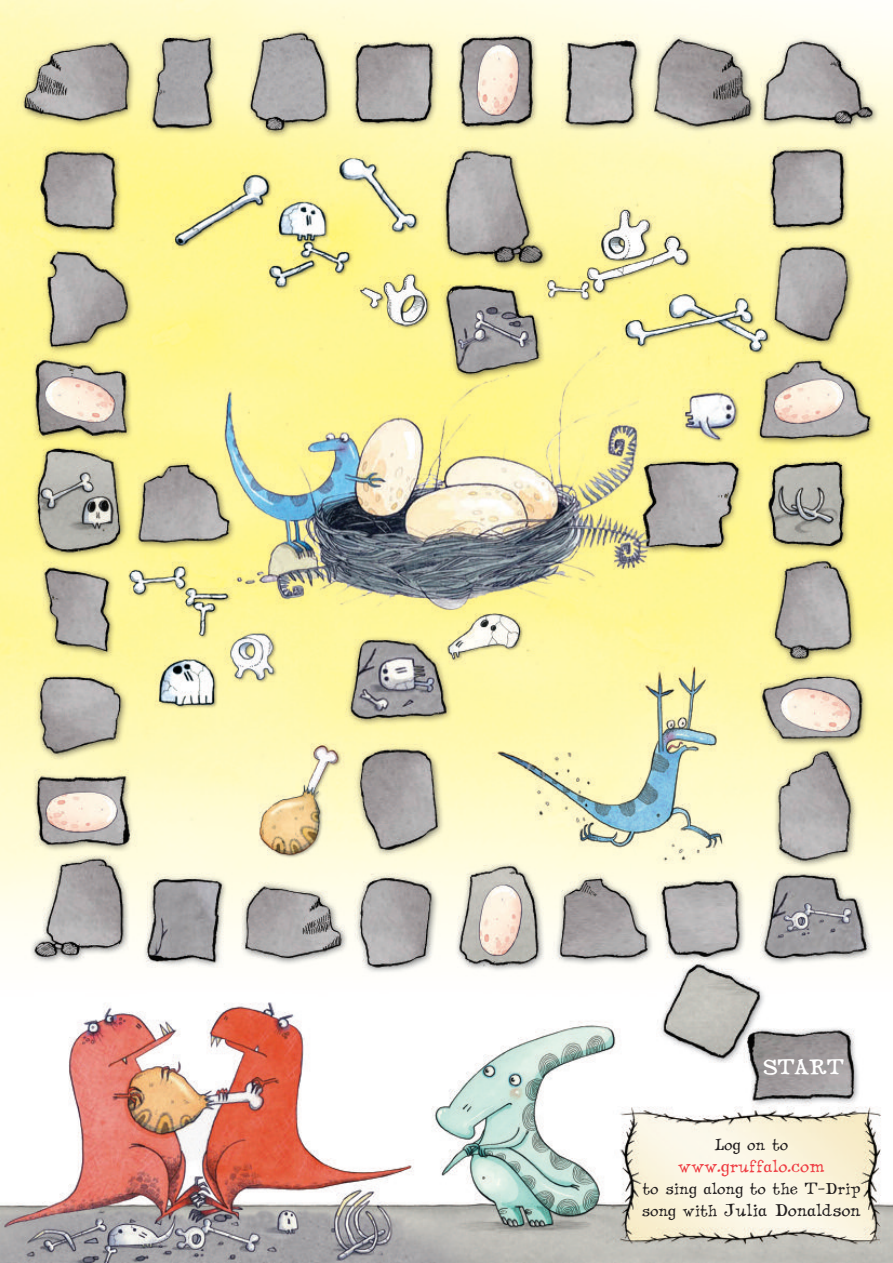
<style>
.page{position:relative;width:893px;height:1263px;background:#fff}
.page>*{position:absolute;margin:0;border:0;box-sizing:border-box;transform-origin:0 0}
.t1{font:600 22.5px "Dannetteinfant";color:#fff}
.t2{font:18.9px "Dannetteinfant";color:#231f20}
.t3{font:18.9px "Dannetteinfant";color:#ee3d43}
.t4{font:17.55px "Dannetteinfant";color:#231f20}
.s1{font-size:17.55px}
</style>
<div class="page">
<img style="left:0;top:0;width:893px;height:1263px">
<p class="t1" style="left:763px;top:1059px;width:82px">START</p>
<p class="t4" style="left:714px;top:1139px;width:75px">Log on to</p>
<p class="t3" style="left:678px;top:1160px;width:148px">www.gruffalo.com</p>
<p class="t4" style="left:642px;top:1182px;width:219px">to sing along to the T-Drip</p>
<p class="t2" style="left:642px;top:1204px;width:220px"><span class="s1">song with</span> Julia Donaldson</p>
</div>
